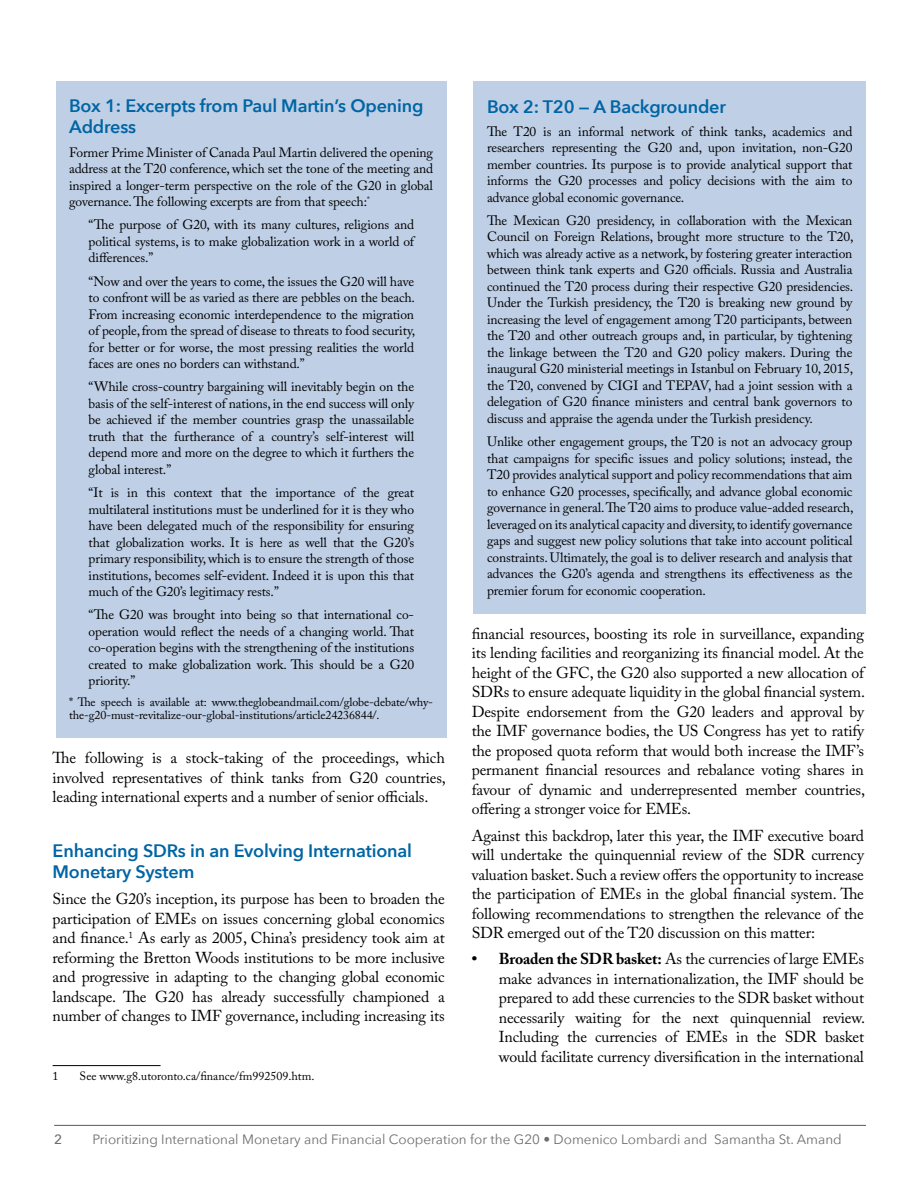
<style>
.page{position:relative;width:918px;height:1188px;background:#fff}
.page>*{position:absolute;margin:0;border:0;box-sizing:border-box;transform-origin:0 0}
.t1{font:600 18px/21px "Avenir Next";letter-spacing:-.01em;color:#0065a4}
.t2{font:15.75px/19.5px "Adobe Caslon Pro";letter-spacing:-.01em;color:#000;text-align:justify}
.t3{font:13.5px/16.5px "Adobe Caslon Pro";letter-spacing:-.01em;color:#000;text-align:justify}
.t4{font:13.5px "Avenir Next";color:#6d6e71}
.t5{font:500 13.5px "Avenir Next";color:#6d6e71}
.t6{font:12px/13.5px "Adobe Caslon Pro";letter-spacing:-.01em;color:#000}
.s1{font-weight:700}
</style>
<div class="page">
<hr style="left:54px;top:1125px;width:812px;height:1px;background:#58595b">
<hr style="left:53px;top:1065px;width:108px;height:1px;background:#000">
<div style="left:474px;top:81px;width:392px;height:532px;background:#bfcfe6"></div>
<div style="left:56px;top:81px;width:391px;height:657px;background:#bfcfe6"></div>
<h1 class="t1" style="left:69px;top:95px;width:356px">Box 1: Excerpts from Paul Martin’s Opening<br>Address</h1>
<p class="t3" style="left:69px;top:144px;width:365px">Former Prime Minister of Canada Paul Martin delivered the opening address at the T20 conference, which set the tone of the meeting and inspired a longer-term perspective on the role of the G20 in global governance. The following excerpts are from that speech:<sup>*</sup></p>
<p class="t3" style="left:89px;top:216px;width:327px">“The purpose of G20, with its many cultures, religions and political systems, is to make globalization work in a world of differences.”</p>
<p class="t3" style="left:89px;top:273px;width:328px">“Now and over the years to come, the issues the G20 will have to confront will be as varied as there are pebbles on the beach.<br>From increasing economic interdependence to the migration of people, from the spread of disease to threats to food security, for better or for worse, the most pressing realities the world faces are ones no borders can withstand.”</p>
<p class="t3" style="left:89px;top:378px;width:327px">“While cross-country bargaining will inevitably begin on the basis of the self-interest of nations, in the end success will only be achieved if the member countries grasp the unassailable truth that the furtherance of a country’s self-interest will depend more and more on the degree to which it furthers the global interest.”</p>
<p class="t3" style="left:89px;top:484px;width:327px">“It is in this context that the importance of the great multilateral institutions must be underlined for it is they who have been delegated much of the responsibility for ensuring that globalization works. It is here as well that the G20’s primary responsibility, which is to ensure the strength of those institutions, becomes self-evident. Indeed it is upon this that much of the G20’s legitimacy rests.”</p>
<p class="t3" style="left:89px;top:606px;width:327px">“The G20 was brought into being so that international co&shy;operation would reflect the needs of a changing world. That co-operation begins with the strengthening of the institutions created to make globalization work. This should be a G20 priority.”</p>
<p class="t6" style="left:69px;top:695px;width:365px">* The speech is available at: www.theglobeandmail.com/globe-debate/why&shy;the-g20-must-revitalize-our-global-institutions/article24236844/.</p>
<p class="t2" style="left:53px;top:748px;width:395px">The following is a stock-taking of the proceedings, which involved representatives of think tanks from G20 countries, leading international experts and a number of senior officials.</p>
<h1 class="t1" style="left:53px;top:840px;width:361px">Enhancing SDRs in an Evolving International<br>Monetary System</h1>
<p class="t2" style="left:53px;top:889px;width:394px">Since the G20’s inception, its purpose has been to broaden the participation of EMEs on issues concerning global economics and finance.<sup>1</sup> As early as 2005, China’s presidency took aim at reforming the Bretton Woods institutions to be more inclusive and progressive in adapting to the changing global economic landscape. The G20 has already successfully championed a number of changes to IMF governance, including increasing its</p>
<p class="t6" style="left:53px;top:1069px;width:7px">1</p>
<p class="t6" style="left:80px;top:1069px;width:236px">See www.g8.utoronto.ca/finance/fm992509.htm.</p>
<h1 class="t1" style="left:487px;top:95px;width:240px">Box 2: T20 — A Backgrounder</h1>
<p class="t3" style="left:487px;top:123px;width:367px">The T20 is an informal network of think tanks, academics and researchers representing the G20 and, upon invitation, non-G20 member countries. Its purpose is to provide analytical support that informs the G20 processes and policy decisions with the aim to advance global economic governance.</p>
<p class="t3" style="left:487px;top:212px;width:368px">The Mexican G20 presidency, in collaboration with the Mexican Council on Foreign Relations, brought more structure to the T20, which was already active as a network, by fostering greater interaction between think tank experts and G20 officials. Russia and Australia continued the T20 process during their respective G20 presidencies.<br>Under the Turkish presidency, the T20 is breaking new ground by increasing the level of engagement among T20 participants, between the T20 and other outreach groups and, in particular, by tightening the linkage between the T20 and G20 policy makers. During the inaugural G20 ministerial meetings in Istanbul on February 10, 2015, the T20, convened by CIGI and TEPAV, had a joint session with a delegation of G20 finance ministers and central bank governors to discuss and appraise the agenda under the Turkish presidency.</p>
<p class="t3" style="left:487px;top:433px;width:368px">Unlike other engagement groups, the T20 is not an advocacy group that campaigns for specific issues and policy solutions; instead, the T20 provides analytical support and policy recommendations that aim to enhance G20 processes, specifically, and advance global economic governance in general. The T20 aims to produce value-added research, leveraged on its analytical capacity and diversity, to identify governance gaps and suggest new policy solutions that take into account political constraints. Ultimately, the goal is to deliver research and analysis that advances the G20’s agenda and strengthens its effectiveness as the premier forum for economic cooperation.</p>
<p class="t2" style="left:472px;top:624px;width:395px">financial resources, boosting its role in surveillance, expanding its lending facilities and reorganizing its financial model. At the height of the GFC, the G20 also supported a new allocation of SDRs to ensure adequate liquidity in the global financial system.<br>Despite endorsement from the G20 leaders and approval by the IMF governance bodies, the US Congress has yet to ratify the proposed quota reform that would both increase the IMF’s permanent financial resources and rebalance voting shares in favour of dynamic and underrepresented member countries, offering a stronger voice for EMEs.</p>
<p class="t2" style="left:472px;top:826px;width:394px">Against this backdrop, later this year, the IMF executive board will undertake the quinquennial review of the SDR currency valuation basket. Such a review offers the opportunity to increase the participation of EMEs in the global financial system. The following recommendations to strengthen the relevance of the SDR emerged out of the T20 discussion on this matter:</p>
<p class="t2" style="left:499px;top:949px;width:368px;text-indent:-27px"><span class="s1">• Broaden the SDR basket:</span> As the currencies of large EMEs make advances in internationalization, the IMF should be prepared to add these currencies to the SDR basket without necessarily waiting for the next quinquennial review.<br>Including the currencies of EMEs in the SDR basket would facilitate currency diversification in the international</p>
<p class="t5" style="left:54px;top:1128px;width:10px">2</p>
<p class="t4" style="left:93px;top:1128px;width:751px">Prioritizing International Monetary and Financial Cooperation for the G20 • Domenico Lombardi and Samantha St. Amand</p>
</div>
